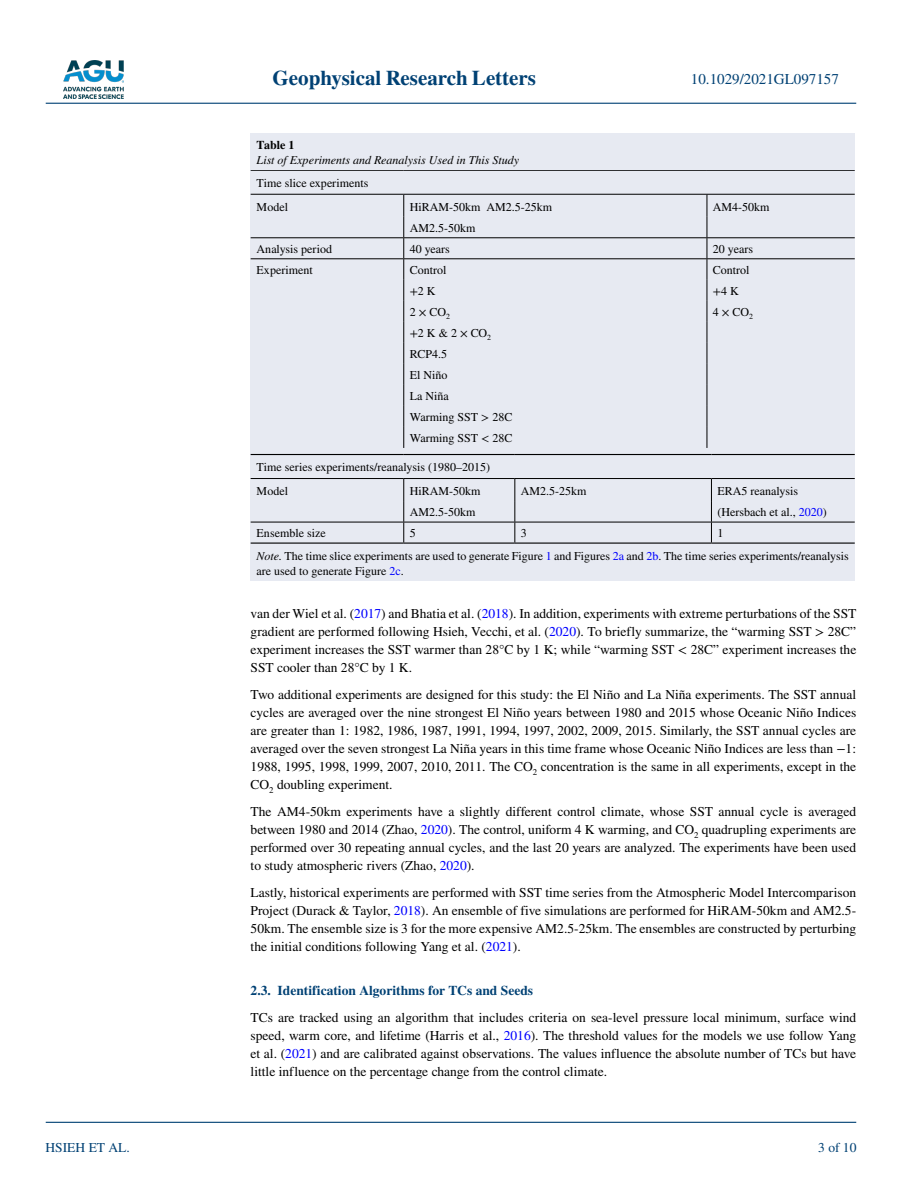
<style>
.page{position:relative;width:902px;height:1183px;background:#fff}
.page>*{position:absolute;margin:0;border:0;box-sizing:border-box;transform-origin:0 0}
.t1{font:700 21px "STIX";color:#004174}
.t2{font:15px "STIX";color:#004174}
.t3{font:13.5px/18px "STIX";color:#000;text-align:justify}
.t4{font:700 13.5px "STIX";color:#004174}
.t5{font:13.5px "STIX";color:#004174}
.t6{font:12px/21px "STIX";color:#000}
.t7{font:italic 12px "STIX";color:#000}
.t8{font:700 12px "STIX";color:#000}
.s1{color:#00f}
.s2{font-style:italic}
</style>
<div class="page">
<img style="left:63px;top:60px;width:60px;height:39px">
<hr style="left:46px;top:103px;width:810px;height:1px;background:#004174">
<hr style="left:46px;top:1121px;width:810px;height:1px;background:#004174">
<div style="left:250px;top:170px;width:604px;height:410px;background:#e7eaf2"></div>
<hr style="left:250px;top:170px;width:154px;height:1px;background:#000">
<hr style="left:404px;top:170px;width:302px;height:1px;background:#000">
<hr style="left:706px;top:170px;width:148px;height:1px;background:#000">
<hr style="left:250px;top:194px;width:154px;height:1px;background:#000">
<hr style="left:404px;top:194px;width:302px;height:1px;background:#000">
<hr style="left:706px;top:194px;width:148px;height:1px;background:#000">
<svg style="left:403px;top:194px;width:1px;height:254px"></svg>
<svg style="left:706px;top:194px;width:1px;height:254px"></svg>
<hr style="left:250px;top:237px;width:154px;height:1px;background:#000">
<hr style="left:404px;top:237px;width:302px;height:1px;background:#000">
<hr style="left:706px;top:237px;width:148px;height:1px;background:#000">
<hr style="left:250px;top:258px;width:154px;height:1px;background:#000">
<hr style="left:404px;top:258px;width:302px;height:1px;background:#000">
<hr style="left:706px;top:258px;width:148px;height:1px;background:#000">
<hr style="left:250px;top:454px;width:154px;height:1px;background:#000">
<hr style="left:404px;top:454px;width:111px;height:1px;background:#000">
<hr style="left:515px;top:454px;width:196px;height:1px;background:#000">
<hr style="left:711px;top:454px;width:143px;height:1px;background:#000">
<hr style="left:250px;top:478px;width:154px;height:1px;background:#000">
<hr style="left:404px;top:478px;width:111px;height:1px;background:#000">
<hr style="left:515px;top:478px;width:196px;height:1px;background:#000">
<hr style="left:711px;top:478px;width:143px;height:1px;background:#000">
<hr style="left:250px;top:542px;width:154px;height:1px;background:#000">
<hr style="left:404px;top:542px;width:111px;height:1px;background:#000">
<hr style="left:515px;top:542px;width:196px;height:1px;background:#000">
<hr style="left:711px;top:542px;width:143px;height:1px;background:#000">
<hr style="left:250px;top:521px;width:154px;height:1px;background:#000">
<svg style="left:403px;top:479px;width:1px;height:63px"></svg>
<hr style="left:404px;top:521px;width:111px;height:1px;background:#000">
<hr style="left:515px;top:521px;width:196px;height:1px;background:#000">
<hr style="left:711px;top:521px;width:143px;height:1px;background:#000">
<svg style="left:514px;top:479px;width:1px;height:63px"></svg>
<svg style="left:711px;top:479px;width:1px;height:63px"></svg>
<div style="left:250px;top:134px;width:604px;height:36px;background:#e7eaf2"></div>
<p class="t5" style="left:45px;top:1138px;width:86px">HSIEH ET AL.</p>
<h1 class="t1" style="left:272px;top:66px;width:265px">Geophysical Research Letters</h1>
<p class="t8" style="left:256px;top:137px;width:39px">Table 1</p>
<p class="t7" style="left:256px;top:151px;width:264px">List of Experiments and Reanalysis Used in This Study</p>
<p class="t2" style="left:691px;top:69px;width:149px">10.1029/2021GL097157</p>
<p class="t6" style="left:256px;top:171px;width:113px;line-height:24px">Time slice experiments<br>Model</p>
<p class="t6" style="left:409px;top:197px;width:144px">HiRAM-50km AM2.5-25km</p>
<p class="t6" style="left:712px;top:197px;width:58px">AM4-50km</p>
<p class="t6" style="left:409px;top:218px;width:67px">AM2.5-50km</p>
<p class="t6" style="left:256px;top:239px;width:77px">Analysis period</p>
<p class="t6" style="left:409px;top:239px;width:42px">40 years</p>
<p class="t6" style="left:712px;top:239px;width:42px">20 years</p>
<p class="t6" style="left:256px;top:260px;width:58px">Experiment</p>
<p class="t6" style="left:409px;top:260px;width:38px">Control</p>
<p class="t6" style="left:712px;top:260px;width:38px">Control</p>
<p class="t6" style="left:409px;top:281px;width:27px">+2 K</p>
<p class="t6" style="left:712px;top:281px;width:27px">+4 K</p>
<p class="t6" style="left:409px;top:302px;width:42px">2 × CO<sub>2</sub></p>
<p class="t6" style="left:712px;top:302px;width:42px">4 × CO<sub>2</sub></p>
<p class="t6" style="left:410px;top:323px;width:104px">+2 K &amp; 2 × CO<sub>2<br></sub>RCP4.5<br>El Niño<br>La Niña<br>Warming SST &gt; 28C<br>Warming SST &lt; 28C</p>
<p class="t6" style="left:256px;top:455px;width:235px;line-height:24px">Time series experiments/reanalysis (1980–2015)<br>Model</p>
<p class="t6" style="left:409px;top:481px;width:72px">HiRAM-50km</p>
<p class="t6" style="left:520px;top:481px;width:67px">AM2.5-25km</p>
<p class="t6" style="left:717px;top:481px;width:82px">ERA5 reanalysis</p>
<p class="t6" style="left:409px;top:502px;width:67px">AM2.5-50km</p>
<p class="t6" style="left:717px;top:502px;width:111px">(Hersbach et al., <span class="s1">2020</span>)</p>
<p class="t6" style="left:256px;top:523px;width:70px">Ensemble size</p>
<p class="t6" style="left:409px;top:523px;width:7px">5</p>
<p class="t6" style="left:520px;top:523px;width:7px">3</p>
<p class="t6" style="left:256px;top:522px;width:593px;line-height:22.5px;text-indent:460px">1<br><span class="s2">Note.</span> The time slice experiments are used to generate Figure <span class="s1">1</span> and Figures <span class="s1">2a</span> and <span class="s1">2b</span>. The time series experiments/reanalysis</p>
<p class="t6" style="left:256px;top:560px;width:148px">are used to generate Figure <span class="s1">2c</span>.</p>
<p class="t3" style="left:250px;top:605px;width:607px">van der Wiel et al. (<span class="s1">2017</span>) and Bhatia et al. (<span class="s1">2018</span>). In addition, experiments with extreme perturbations of the SST gradient are performed following Hsieh, Vecchi, et al. (<span class="s1">2020</span>). To briefly summarize, the “warming SST &gt; 28C” experiment increases the SST warmer than 28°C by 1 K; while “warming SST &lt; 28C” experiment increases the SST cooler than 28°C by 1 K.</p>
<p class="t3" style="left:250px;top:686px;width:607px">Two additional experiments are designed for this study: the El Niño and La Niña experiments. The SST annual cycles are averaged over the nine strongest El Niño years between 1980 and 2015 whose Oceanic Niño Indices are greater than 1: 1982, 1986, 1987, 1991, 1994, 1997, 2002, 2009, 2015. Similarly, the SST annual cycles are averaged over the seven strongest La Niña years in this time frame whose Oceanic Niño Indices are less than −1:<br>1988, 1995, 1998, 1999, 2007, 2010, 2011. The CO<sub>2</sub> concentration is the same in all experiments, except in the CO<sub>2</sub> doubling experiment.</p>
<p class="t3" style="left:250px;top:803px;width:607px">The AM4-50km experiments have a slightly different control climate, whose SST annual cycle is averaged between 1980 and 2014 (Zhao, <span class="s1">2020</span>). The control, uniform 4 K warming, and CO<sub>2</sub> quadrupling experiments are performed over 30 repeating annual cycles, and the last 20 years are analyzed. The experiments have been used to study atmospheric rivers (Zhao, <span class="s1">2020</span>).</p>
<p class="t3" style="left:250px;top:884px;width:607px">Lastly, historical experiments are performed with SST time series from the Atmospheric Model Intercomparison Project (Durack &amp; Taylor, <span class="s1">2018</span>). An ensemble of five simulations are performed for HiRAM-50km and AM2.5- 50km. The ensemble size is 3 for the more expensive AM2.5-25km. The ensembles are constructed by perturbing the initial conditions following Yang et al. (<span class="s1">2021</span>).</p>
<p class="t4" style="left:250px;top:981px;width:284px">2.3. Identification Algorithms for TCs and Seeds</p>
<p class="t3" style="left:250px;top:1008px;width:607px">TCs are tracked using an algorithm that includes criteria on sea-level pressure local minimum, surface wind speed, warm core, and lifetime (Harris et al., <span class="s1">2016</span>). The threshold values for the models we use follow Yang et al. (<span class="s1">2021</span>) and are calibrated against observations. The values influence the absolute number of TCs but have little influence on the percentage change from the control climate.</p>
<p class="t5" style="left:818px;top:1138px;width:40px">3 of 10</p>
</div>
